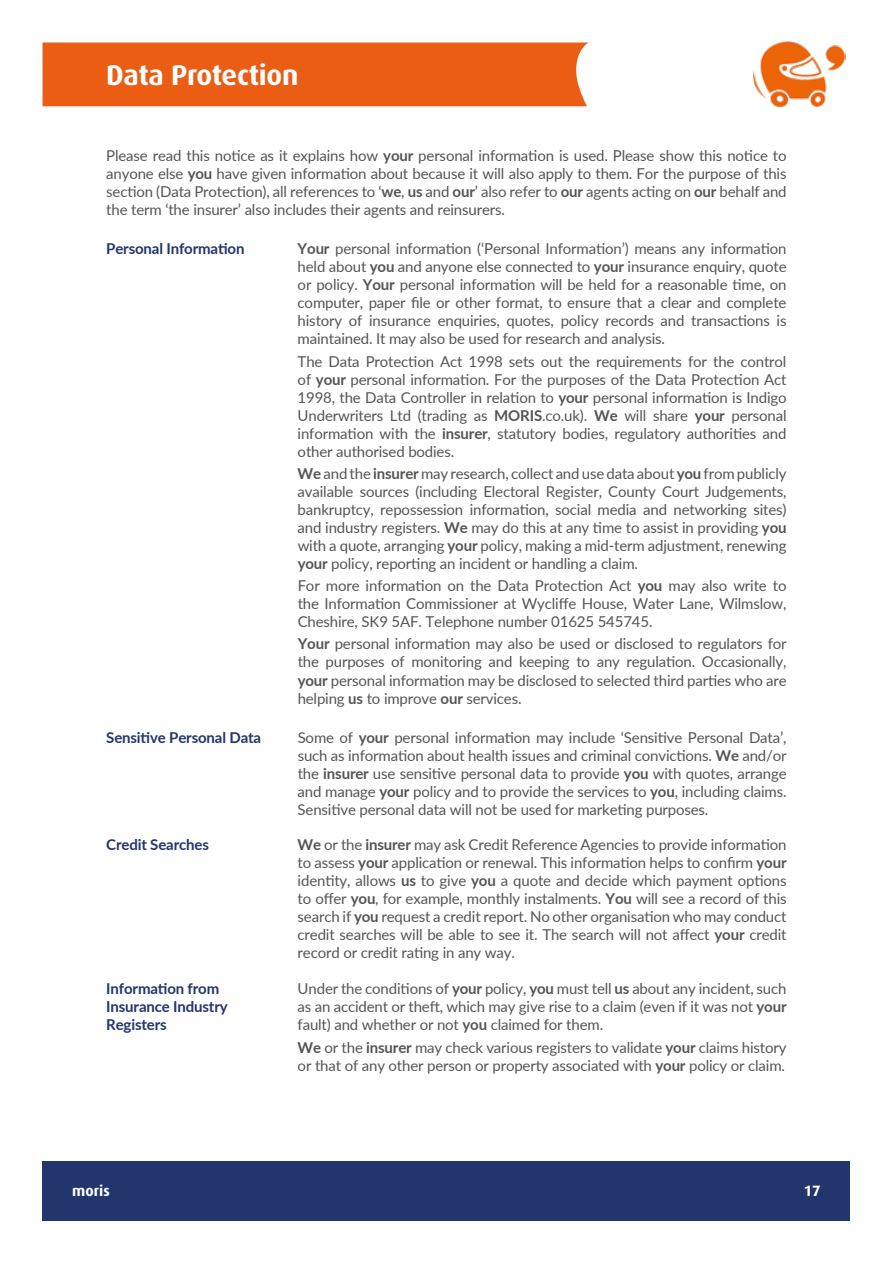
<style>
.page{position:relative;width:893px;height:1263px;background:#fff}
.page>*{position:absolute;margin:0;border:0;box-sizing:border-box;transform-origin:0 0}
.t1{font:700 28.5px "Dax";letter-spacing:-.01em;color:#fff}
.t2{font:15px/18px "Lato";letter-spacing:-.01em;color:#575452;text-align:justify}
.t3{font:700 15px/18px "Lato";letter-spacing:-.01em;color:#22356d}
.t4{font:700 15px "Dax";color:#fff}
.s1{font-weight:700}
</style>
<div class="page">
<div style="left:43px;top:1161px;width:807px;height:59px;background:#22356d"></div>
<img style="left:753px;top:41px;width:92px;height:66px">
<div style="left:43px;top:42px;width:546px;height:65px;background:#eb5d12"></div>
<h1 class="t1" style="left:106px;top:59px;width:194px">Data Protection</h1>
<p class="t2" style="left:106px;top:146px;width:682px">Please read this notice as it explains how <span class="s1">your</span> personal information is used. Please show this notice to anyone else <span class="s1">you</span> have given information about because it will also apply to them. For the purpose of this section (Data Protection), all references to ‘<span class="s1">we</span>, <span class="s1">us</span> and <span class="s1">our</span>’ also refer to <span class="s1">our</span> agents acting on <span class="s1">our</span> behalf and the term ‘the insurer’ also includes their agents and reinsurers.</p>
<p class="t3" style="left:106px;top:239px;width:140px">Personal Information</p>
<p class="t2" style="left:298px;top:239px;width:490px"><span class="s1">Your</span> personal information (‘Personal Information’) means any information held about <span class="s1">you</span> and anyone else connected to <span class="s1">your</span> insurance enquiry, quote or policy. <span class="s1">Your</span> personal information will be held for a reasonable time, on computer, paper file or other format, to ensure that a clear and complete history of insurance enquiries, quotes, policy records and transactions is maintained. It may also be used for research and analysis.</p>
<p class="t2" style="left:298px;top:352px;width:490px">The Data Protection Act 1998 sets out the requirements for the control of <span class="s1">your</span> personal information. For the purposes of the Data Protection Act 1998, the Data Controller in relation to <span class="s1">your</span> personal information is Indigo Underwriters Ltd (trading as <span class="s1">MORIS</span>.co.uk). <span class="s1">We</span> will share <span class="s1">your</span> personal information with the <span class="s1">insurer</span>, statutory bodies, regulatory authorities and other authorised bodies.</p>
<p class="t2" style="left:298px;top:464px;width:490px"><span class="s1">We</span> and the <span class="s1">insurer</span> may research, collect and use data about <span class="s1">you</span> from publicly available sources (including Electoral Register, County Court Judgements, bankruptcy, repossession information, social media and networking sites) and industry registers. <span class="s1">We</span> may do this at any time to assist in providing <span class="s1">you </span>with a quote, arranging <span class="s1">your</span> policy, making a mid-term adjustment, renewing <span class="s1">your</span> policy, reporting an incident or handling a claim.</p>
<p class="t2" style="left:298px;top:576px;width:490px">For more information on the Data Protection Act <span class="s1">you</span> may also write to the Information Commissioner at Wycliffe House, Water Lane, Wilmslow, Cheshire, SK9 5AF. Telephone number 01625 545745.</p>
<p class="t2" style="left:298px;top:634px;width:490px"><span class="s1">Your</span> personal information may also be used or disclosed to regulators for the purposes of monitoring and keeping to any regulation. Occasionally, <span class="s1">your</span> personal information may be disclosed to selected third parties who are helping <span class="s1">us</span> to improve <span class="s1">our</span> services.</p>
<p class="t3" style="left:106px;top:728px;width:156px">Sensitive Personal Data</p>
<p class="t2" style="left:298px;top:728px;width:490px">Some of <span class="s1">your</span> personal information may include ‘Sensitive Personal Data’, such as information about health issues and criminal convictions. <span class="s1">We</span> and/or the <span class="s1">insurer</span> use sensitive personal data to provide <span class="s1">you</span> with quotes, arrange and manage <span class="s1">your</span> policy and to provide the services to <span class="s1">you</span>, including claims.<br>Sensitive personal data will not be used for marketing purposes.</p>
<p class="t3" style="left:106px;top:835px;width:104px">Credit Searches</p>
<p class="t2" style="left:298px;top:835px;width:490px"><span class="s1">We</span> or the <span class="s1">insurer</span> may ask Credit Reference Agencies to provide information to assess <span class="s1">your</span> application or renewal. This information helps to confirm <span class="s1">your </span>identity, allows <span class="s1">us</span> to give <span class="s1">you</span> a quote and decide which payment options to offer <span class="s1">you</span>, for example, monthly instalments. <span class="s1">You</span> will see a record of this search if <span class="s1">you</span> request a credit report. No other organisation who may conduct credit searches will be able to see it. The search will not affect <span class="s1">your</span> credit record or credit rating in any way.</p>
<p class="t3" style="left:106px;top:979px;width:123px">Information from<br>Insurance Industry<br>Registers</p>
<p class="t2" style="left:298px;top:979px;width:490px">Under the conditions of <span class="s1">your</span> policy, <span class="s1">you</span> must tell <span class="s1">us</span> about any incident, such as an accident or theft, which may give rise to a claim (even if it was not <span class="s1">your </span>fault) and whether or not <span class="s1">you</span> claimed for them.</p>
<p class="t2" style="left:298px;top:1037px;width:490px"><span class="s1">We</span> or the <span class="s1">insurer</span> may check various registers to validate <span class="s1">your</span> claims history or that of any other person or property associated with <span class="s1">your</span> policy or claim.</p>
<p class="t4" style="left:72px;top:1183px;width:39px">moris</p>
<p class="t4" style="left:804px;top:1183px;width:18px">17</p>
</div>
